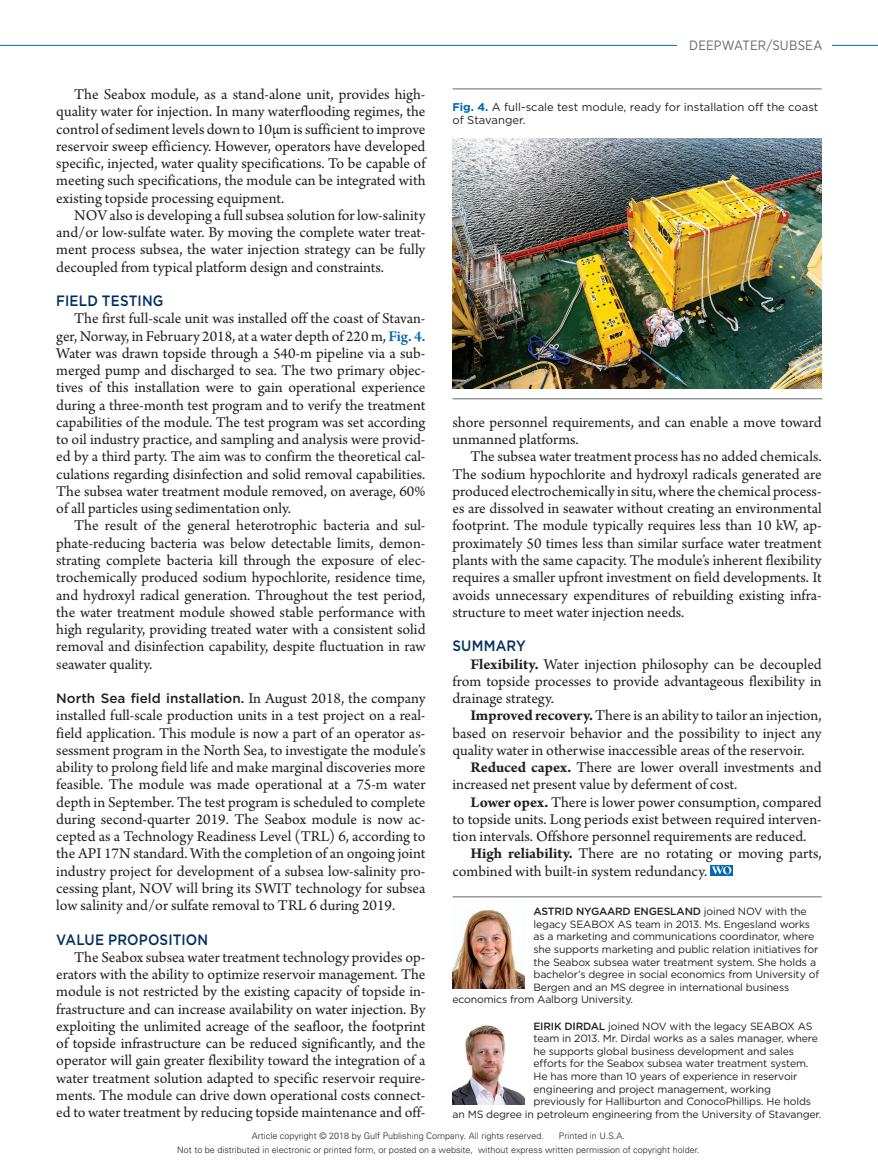
<style>
.page{position:relative;width:878px;height:1175px;background:#fff}
.page>*{position:absolute;margin:0;border:0;box-sizing:border-box;transform-origin:0 0}
.Body_copy{font:15.75px/17.2px "Arno Pro";color:#231f20;text-align:justify}
.Subhead_2{font:15.75px/17.2px "Arno Pro";color:#231f20;text-align:justify}
.Subhead_1{font:500 15px "Gotham";letter-spacing:.01em;color:#002e60;scale:.9 1}
.Subhead_2-2{font:500 13.5px "Gotham";color:#231f20}
.t1{font:13.5px "Gotham Narrow";letter-spacing:.01em;color:#64696d}
.Cutline-Figures{font:11.25px/12.8px "Gotham";color:#231f20}
.Bio_Body-Secondary{font:10.5px "Gotham";letter-spacing:-.015em;color:#231f20}
.Bio_Body-1st{font:10.5px "Gotham";letter-spacing:-.015em;color:#231f20}
.Bio_Body-1st-2{font:500 10.5px "Gotham";letter-spacing:-.015em;color:#231f20}
.t2{font:300 9px "Univers";color:#231f20}
.s1{font-weight:600;color:#0166b3}
.s2{font-family:"Arno Pro";font-weight:400;font-size:15.75px}
.s3{font-weight:700;color:#0166b3}
.s4{font-weight:700}
.s5{font-weight:400}
.s6{font-weight:500}
</style>
<div class="page">
<hr style="left:0;top:45px;width:878px;height:1px;background:#0166b3">
<div style="left:677px;top:36px;width:154px;height:18px;background:#fff"></div>
<hr style="left:452px;top:896px;width:369px;height:1px;background:#64696d">
<svg style="left:710px;top:865px;width:22px;height:10px"></svg>
<svg style="left:711px;top:866px;width:20px;height:8px"></svg>
<img style="left:452px;top:910px;width:72px;height:78px">
<img style="left:452px;top:1025px;width:72px;height:79px">
<hr style="left:452px;top:88px;width:369px;height:1px;background:#64696d">
<img style="left:452px;top:139px;width:369px;height:249px">
<hr style="left:452px;top:398px;width:370px;height:1px;background:#64696d">
<p class="Body_copy" style="left:56px;top:86px;width:371px;text-indent:18px">The Seabox module, as a stand-alone unit, provides high&shy;quality water for injection. In many waterflooding regimes, the control of sediment levels down to 10µm is sufficient to improve reservoir sweep efficiency. However, operators have developed specific, injected, water quality specifications. To be capable of meeting such specifications, the module can be integrated with existing topside processing equipment.</p>
<p class="Body_copy" style="left:56px;top:207px;width:371px;text-indent:18px">NOV also is developing a full subsea solution for low-salinity and/or low-sulfate water. By moving the complete water treat&shy;ment process subsea, the water injection strategy can be fully decoupled from typical platform design and constraints.</p>
<p class="Subhead_1" style="left:56px;top:291px;width:121px">FIELD TESTING</p>
<p class="Body_copy" style="left:56px;top:311px;width:371px;text-indent:18px">The first full-scale unit was installed off the coast of Stavan&shy;ger, Norway, in February 2018, at a water depth of 220 m, <span class="s1">Fig. 4.<br></span>Water was drawn topside through a 540-m pipeline via a sub&shy;merged pump and discharged to sea. The two primary objec&shy;tives of this installation were to gain operational experience during a three-month test program and to verify the treatment capabilities of the module. The test program was set according to oil industry practice, and sampling and analysis were provid&shy;ed by a third party. The aim was to confirm the theoretical cal&shy;culations regarding disinfection and solid removal capabilities.<br>The subsea water treatment module removed, on average, 60% of all particles using sedimentation only.</p>
<p class="Body_copy" style="left:56px;top:518px;width:371px;text-indent:18px">The result of the general heterotrophic bacteria and sul&shy;phate-reducing bacteria was below detectable limits, demon&shy;strating complete bacteria kill through the exposure of elec&shy;trochemically produced sodium hypochlorite, residence time, and hydroxyl radical generation. Throughout the test period, the water treatment module showed stable performance with high regularity, providing treated water with a consistent solid removal and disinfection capability, despite fluctuation in raw seawater quality.</p>
<p class="Subhead_2-2" style="left:56px;top:689px;width:371px">North Sea field installation. <span class="s2">In August 2018, the company</span></p>
<p class="Subhead_2" style="left:56px;top:707px;width:371px">installed full-scale production units in a test project on a real&shy;field application. This module is now a part of an operator as&shy;sessment program in the North Sea, to investigate the module’s ability to prolong field life and make marginal discoveries more feasible. The module was made operational at a 75-m water depth in September. The test program is scheduled to complete during second-quarter 2019. The Seabox module is now ac&shy;cepted as a Technology Readiness Level (TRL) 6, according to the API 17N standard. With the completion of an ongoing joint industry project for development of a subsea low-salinity pro&shy;cessing plant, NOV will bring its SWIT technology for subsea low salinity and/or sulfate removal to TRL 6 during 2019.</p>
<p class="Subhead_1" style="left:56px;top:929px;width:170px">VALUE PROPOSITION</p>
<p class="Body_copy" style="left:56px;top:949px;width:371px;text-indent:18px">The Seabox subsea water treatment technology provides op&shy;erators with the ability to optimize reservoir management. The module is not restricted by the existing capacity of topside in&shy;frastructure and can increase availability on water injection. By exploiting the unlimited acreage of the seafloor, the footprint of topside infrastructure can be reduced significantly, and the operator will gain greater flexibility toward the integration of a water treatment solution adapted to specific reservoir require&shy;ments. The module can drive down operational costs connect&shy;ed to water treatment by reducing topside maintenance and off-</p>
<p class="t1" style="left:689px;top:37px;width:135px">DEEPWATER/SUBSEA</p>
<p class="Cutline-Figures" style="left:452px;top:100px;width:367px"><span class="s3">Fig. 4.</span> A full-scale test module, ready for installation off the coast of Stavanger.</p>
<p class="Body_copy" style="left:452px;top:414px;width:370px">shore personnel requirements, and can enable a move toward unmanned platforms.</p>
<p class="Body_copy" style="left:452px;top:449px;width:371px;text-indent:18px">The subsea water treatment process has no added chemicals.<br>The sodium hypochlorite and hydroxyl radicals generated are produced electrochemically in situ, where the chemical process&shy;es are dissolved in seawater without creating an environmental footprint. The module typically requires less than 10 kW, ap&shy;proximately 50 times less than similar surface water treatment plants with the same capacity. The module’s inherent flexibility requires a smaller upfront investment on field developments. It avoids unnecessary expenditures of rebuilding existing infra&shy;structure to meet water injection needs.</p>
<p class="Subhead_1" style="left:452px;top:636px;width:83px">SUMMARY</p>
<p class="Body_copy" style="left:452px;top:656px;width:371px;text-indent:18px"><span class="s4">Flexibility.</span> Water injection philosophy can be decoupled from topside processes to provide advantageous flexibility in drainage strategy.</p>
<p class="Body_copy" style="left:452px;top:707px;width:371px;text-indent:18px"><span class="s4">Improved recovery.</span> There is an ability to tailor an injection, based on reservoir behavior and the possibility to inject any quality water in otherwise inaccessible areas of the reservoir.</p>
<p class="Body_copy" style="left:452px;top:759px;width:370px;text-indent:18px"><span class="s4">Reduced capex.</span> There are lower overall investments and increased net present value by deferment of cost.</p>
<p class="Body_copy" style="left:452px;top:794px;width:371px;text-indent:18px"><span class="s4">Lower opex.</span> There is lower power consumption, compared to topside units. Long periods exist between required interven&shy;tion intervals. Offshore personnel requirements are reduced.</p>
<p class="Body_copy" style="left:452px;top:845px;width:371px;text-indent:18px"><span class="s4">High reliability.</span> There are no rotating or moving parts, combined with built-in system redundancy.</p>
<p class="Bio_Body-1st-2" style="left:533px;top:904px;width:275px">ASTRID NYGAARD ENGESLAND <span class="s5">joined NOV with the</span></p>
<p class="Bio_Body-1st" style="left:533px;top:917px;width:278px">legacy SEABOX AS team in 2013. Ms. Engesland works</p>
<p class="Bio_Body-1st" style="left:533px;top:930px;width:282px">as a marketing and communications coordinator, where</p>
<p class="Bio_Body-1st" style="left:533px;top:942px;width:286px">she supports marketing and public relation initiatives for</p>
<p class="Bio_Body-1st" style="left:533px;top:955px;width:284px">the Seabox subsea water treatment system. She holds a</p>
<p class="Bio_Body-1st" style="left:533px;top:967px;width:287px">bachelor’s degree in social economics from University of</p>
<p class="Bio_Body-1st" style="left:533px;top:980px;width:257px">Bergen and an MS degree in international business</p>
<p class="Bio_Body-1st" style="left:452px;top:993px;width:182px">economics from Aalborg University.</p>
<p class="Bio_Body-Secondary" style="left:533px;top:1019px;width:280px"><span class="s6">EIRIK DIRDAL</span> joined NOV with the legacy SEABOX AS</p>
<p class="Bio_Body-Secondary" style="left:533px;top:1031px;width:286px">team in 2013. Mr. Dirdal works as a sales manager, where</p>
<p class="Bio_Body-Secondary" style="left:533px;top:1044px;width:262px">he supports global business development and sales</p>
<p class="Bio_Body-Secondary" style="left:533px;top:1057px;width:276px">efforts for the Seabox subsea water treatment system.</p>
<p class="Bio_Body-Secondary" style="left:533px;top:1069px;width:265px">He has more than 10 years of experience in reservoir</p>
<p class="Bio_Body-Secondary" style="left:533px;top:1082px;width:239px">engineering and project management, working</p>
<p class="Bio_Body-Secondary" style="left:533px;top:1094px;width:279px">previously for Halliburton and ConocoPhillips. He holds</p>
<p class="Bio_Body-Secondary" style="left:452px;top:1107px;width:370px">an MS degree in petroleum engineering from the University of Stavanger.</p>
<p class="t2" style="left:252px;top:1130px;width:293px">Article copyright © 2018 by Gulf Publishing Company. All rights reserved.</p>
<p class="t2" style="left:559px;top:1130px;width:68px">Printed in U.S.A.</p>
<p class="t2" style="left:177px;top:1144px;width:523px">Not to be distributed in electronic or printed form, or posted on a website, without express written permission of copyright holder.</p>
</div>
